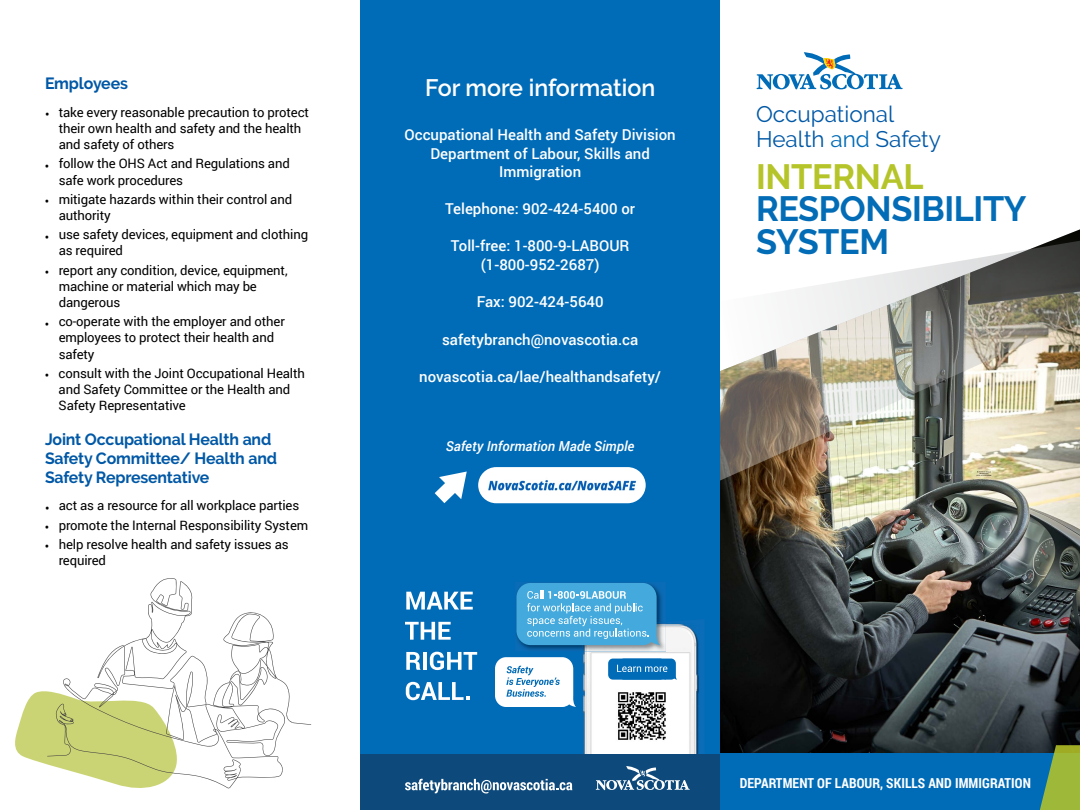
<style>
.page{position:relative;width:1080px;height:810px;background:#fff}
.page>*{position:absolute;margin:0;border:0;box-sizing:border-box;transform-origin:0 0}
.t1{font:700 35px/32.5px "Raleway";letter-spacing:-.01em;color:#036cb6}
.t2{font:700 35px "Raleway";letter-spacing:-.01em;color:#b5c428}
.t3{font:600 23.75px "Raleway";color:#fff}
.t4{font:22.5px/25px "Raleway";color:#0058a6}
.t5{font:700 16.25px/18.8px "Raleway";letter-spacing:-.01em;color:#0058a6}
.t6{font:500 15px/18.8px "Roboto";color:#fff;text-align:center}
.t7{font:700 13.75px "Roboto Condensed";letter-spacing:.005em;color:#fff}
.t8{font:italic 500 13.75px "Roboto";color:#fff}
.t9{font:13.12px/16.2px "Roboto";letter-spacing:-.01em;color:#000}
.s1{color:#006bb7}
</style>
<div class="page">
<svg style="left:15px;top:691px;width:32px;height:74px"></svg>
<img style="left:720px;top:481px;width:360px;height:273px">
<img style="left:720px;top:229px;width:360px;height:252px">
<svg style="left:757px;top:52px;width:146px;height:38px"></svg>
<svg style="left:47px;top:578px;width:264px;height:210px"></svg>
<div style="left:720px;top:754px;width:360px;height:56px;background:#006bb7"></div>
<svg style="left:1034px;top:745px;width:46px;height:65px"></svg>
<div style="left:360px;top:0;width:360px;height:808px;background:#006bb7"></div>
<svg style="left:406px;top:592px;width:67px;height:18px"></svg>
<svg style="left:405px;top:622px;width:46px;height:18px"></svg>
<svg style="left:406px;top:652px;width:15px;height:18px"></svg>
<hr style="left:423px;top:652px;width:4px;height:18px;background:#fff">
<svg style="left:430px;top:652px;width:47px;height:18px"></svg>
<svg style="left:406px;top:682px;width:63px;height:18px"></svg>
<svg style="left:495px;top:657px;width:81px;height:50px;background:#d9e8f4"></svg>
<img style="left:583px;top:620px;width:121px;height:134px">
<img style="left:612px;top:686px;width:60px;height:59px">
<svg style="left:608px;top:659px;width:69px;height:21px"></svg>
<img style="left:521px;top:582px;width:145px;height:68px">
<img style="left:584px;top:625px;width:82px;height:26px">
<svg style="left:516px;top:583px;width:144px;height:62px;background:#59b1de"></svg>
<div style="left:361px;top:754px;width:359px;height:56px;background:#0d497b"></div>
<svg style="left:405px;top:779px;width:167px;height:14px"></svg>
<svg style="left:596px;top:766px;width:94px;height:24px"></svg>
<div style="left:478px;top:467px;width:168px;height:36px;background:#fff;border-radius:18px"></div>
<svg style="left:435px;top:472px;width:32px;height:31px"></svg>
<img style="left:488px;top:480px;width:149px;height:11px">
<p class="t5" style="left:45px;top:74px;width:84px">Employees</p>
<p class="t9" style="left:59px;top:103px;width:252px;text-indent:-14px">• take every reasonable precaution to protect their own health and safety and the health and safety of others</p>
<p class="t9" style="left:59px;top:155px;width:233px;text-indent:-14px">• follow the OHS Act and Regulations and safe work procedures</p>
<p class="t9" style="left:59px;top:190px;width:235px;text-indent:-14px">• mitigate hazards within their control and authority</p>
<p class="t9" style="left:59px;top:226px;width:251px;text-indent:-14px">• use safety devices, equipment and clothing as required</p>
<p class="t9" style="left:59px;top:261px;width:230px;text-indent:-14px">• report any condition, device, equipment, machine or material which may be dangerous</p>
<p class="t9" style="left:59px;top:313px;width:228px;text-indent:-14px">• co-operate with the employer and other employees to protect their health and safety</p>
<p class="t9" style="left:59px;top:365px;width:248px;text-indent:-14px">• consult with the Joint Occupational Health and Safety Committee or the Health and<br>Safety Representative</p>
<p class="t5" style="left:45px;top:430px;width:234px">Joint Occupational Health and<br>Safety Committee/ Health and<br>Safety Representative</p>
<p class="t9" style="left:45px;top:497px;width:256px">• act as a resource for all workplace parties</p>
<p class="t9" style="left:45px;top:516px;width:265px">• promote the Internal Responsibility System</p>
<p class="t9" style="left:59px;top:535px;width:232px;text-indent:-14px">• help resolve health and safety issues as required</p>
<h2 class="t3" style="left:425px;top:74px;width:232px">For more information</h2>
<p class="t6" style="left:405px;top:125px;width:273px">Occupational Health and Safety Division<br>Department of Labour, Skills and<br>Immigration</p>
<p class="t6" style="left:445px;top:198px;width:191px">Telephone: 902-424-5400 or</p>
<p class="t6" style="left:451px;top:236px;width:180px">Toll-free: 1-800-9-LABOUR (1-800-952-2687)</p>
<p class="t6" style="left:477px;top:292px;width:128px">Fax: 902-424-5640</p>
<p class="t6" style="left:442px;top:330px;width:198px">safetybranch@novascotia.ca</p>
<p class="t6" style="left:419px;top:367px;width:243px">novascotia.ca/lae/healthandsafety/</p>
<p class="t8" style="left:446px;top:437px;width:190px">Safety Information Made Simple</p>
<h3 class="t4" style="left:756px;top:102px;width:187px">Occupational<br>Health <span class="s1">and</span> Safety</h3>
<h1 class="t2" style="left:756px;top:156px;width:169px">INTERNAL</h1>
<h1 class="t1" style="left:756px;top:193px;width:272px">RESPONSIBILITY<br>SYSTEM</h1>
<p class="t7" style="left:740px;top:773px;width:293px">DEPARTMENT OF LABOUR, SKILLS AND IMMIGRATION</p>
</div>
